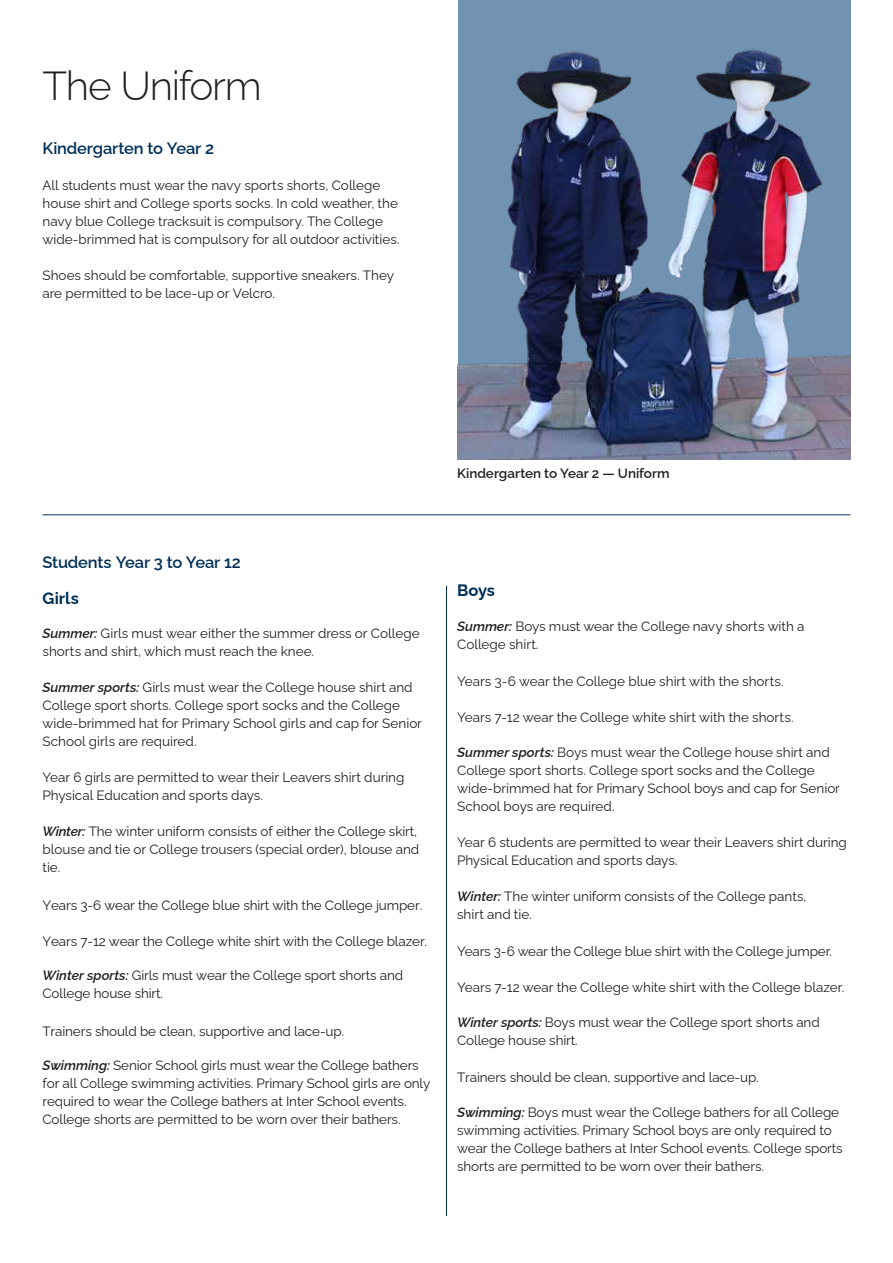
<style>
.page{position:relative;width:893px;height:1263px;background:#fff}
.page>*{position:absolute;margin:0;border:0;box-sizing:border-box;transform-origin:0 0}
.t1{font:300 40.5px "Raleway";letter-spacing:-.03em;color:#231f20}
.t2{font:600 16.5px "Raleway";letter-spacing:-.01em;color:#003058}
.t3{font:700 16.5px "Raleway";color:#003058}
.t4{font:13.5px/18px "Raleway";letter-spacing:-.01em;color:#231f20}
.t5{font:600 13.5px "Raleway";color:#231f20}
.s1{font-weight:600;font-style:italic}
</style>
<div class="page">
<img style="left:458px;top:0;width:392px;height:460px">
<hr style="left:43px;top:515px;width:807px;height:1px;background:#003058">
<hr style="left:446px;top:586px;width:1px;height:630px;background:#003058">
<h1 class="t1" style="left:43px;top:53px;width:221px">The Uniform</h1>
<p class="t2" style="left:43px;top:135px;width:173px">Kindergarten to Year 2</p>
<p class="t4" style="left:43px;top:175px;width:359px">All students must wear the navy sports shorts, College house shirt and College sports socks. In cold weather, the navy blue College tracksuit is compulsory. The College wide-brimmed hat is compulsory for all outdoor activities.</p>
<p class="t4" style="left:43px;top:265px;width:353px">Shoes should be comfortable, supportive sneakers. They are permitted to be lace-up or Velcro.</p>
<p class="t5" style="left:457px;top:462px;width:214px">Kindergarten to Year 2 — Uniform</p>
<p class="t2" style="left:43px;top:549px;width:200px">Students Year 3 to Year 12</p>
<p class="t3" style="left:43px;top:585px;width:38px">Girls</p>
<p class="t4" style="left:43px;top:623px;width:379px"><span class="s1">Summer:</span> Girls must wear either the summer dress or College shorts and shirt, which must reach the knee.</p>
<p class="t4" style="left:43px;top:677px;width:381px"><span class="s1">Summer sports:</span> Girls must wear the College house shirt and College sport shorts. College sport socks and the College wide-brimmed hat for Primary School girls and cap for Senior School girls are required.</p>
<p class="t4" style="left:43px;top:767px;width:363px">Year 6 girls are permitted to wear their Leavers shirt during<br>Physical Education and sports days.</p>
<p class="t4" style="left:43px;top:821px;width:378px"><span class="s1">Winter:</span> The winter uniform consists of either the College skirt, blouse and tie or College trousers (special order), blouse and tie.</p>
<p class="t4" style="left:43px;top:895px;width:381px">Years 3-6 wear the College blue shirt with the College jumper.</p>
<p class="t4" style="left:43px;top:931px;width:386px">Years 7-12 wear the College white shirt with the College blazer.</p>
<p class="t4" style="left:43px;top:965px;width:362px"><span class="s1">Winter sports:</span> Girls must wear the College sport shorts and<br>College house shirt.</p>
<p class="t4" style="left:43px;top:1021px;width:303px">Trainers should be clean, supportive and lace-up.</p>
<p class="t4" style="left:43px;top:1055px;width:389px"><span class="s1">Swimming:</span> Senior School girls must wear the College bathers for all College swimming activities. Primary School girls are only required to wear the College bathers at Inter School events.<br>College shorts are permitted to be worn over their bathers.</p>
<p class="t3" style="left:457px;top:577px;width:39px">Boys</p>
<p class="t4" style="left:457px;top:615px;width:349px"><span class="s1">Summer:</span> Boys must wear the College navy shorts with a<br>College shirt.</p>
<p class="t4" style="left:457px;top:671px;width:328px">Years 3-6 wear the College blue shirt with the shorts.</p>
<p class="t4" style="left:457px;top:707px;width:338px">Years 7-12 wear the College white shirt with the shorts.</p>
<p class="t4" style="left:457px;top:741px;width:384px"><span class="s1">Summer sports:</span> Boys must wear the College house shirt and College sport shorts. College sport socks and the College wide-brimmed hat for Primary School boys and cap for Senior School boys are required.</p>
<p class="t4" style="left:457px;top:831px;width:391px">Year 6 students are permitted to wear their Leavers shirt during<br>Physical Education and sports days.</p>
<p class="t4" style="left:457px;top:885px;width:351px"><span class="s1">Winter:</span> The winter uniform consists of the College pants, shirt and tie.</p>
<p class="t4" style="left:457px;top:941px;width:377px">Years 3-6 wear the College blue shirt with the College jumper.</p>
<p class="t4" style="left:457px;top:977px;width:389px">Years 7-12 wear the College white shirt with the College blazer.</p>
<p class="t4" style="left:457px;top:1011px;width:364px"><span class="s1">Winter sports:</span> Boys must wear the College sport shorts and<br>College house shirt.</p>
<p class="t4" style="left:457px;top:1067px;width:303px">Trainers should be clean, supportive and lace-up.</p>
<p class="t4" style="left:457px;top:1101px;width:387px"><span class="s1">Swimming:</span> Boys must wear the College bathers for all College swimming activities. Primary School boys are only required to wear the College bathers at Inter School events. College sports shorts are permitted to be worn over their bathers.</p>
</div>
